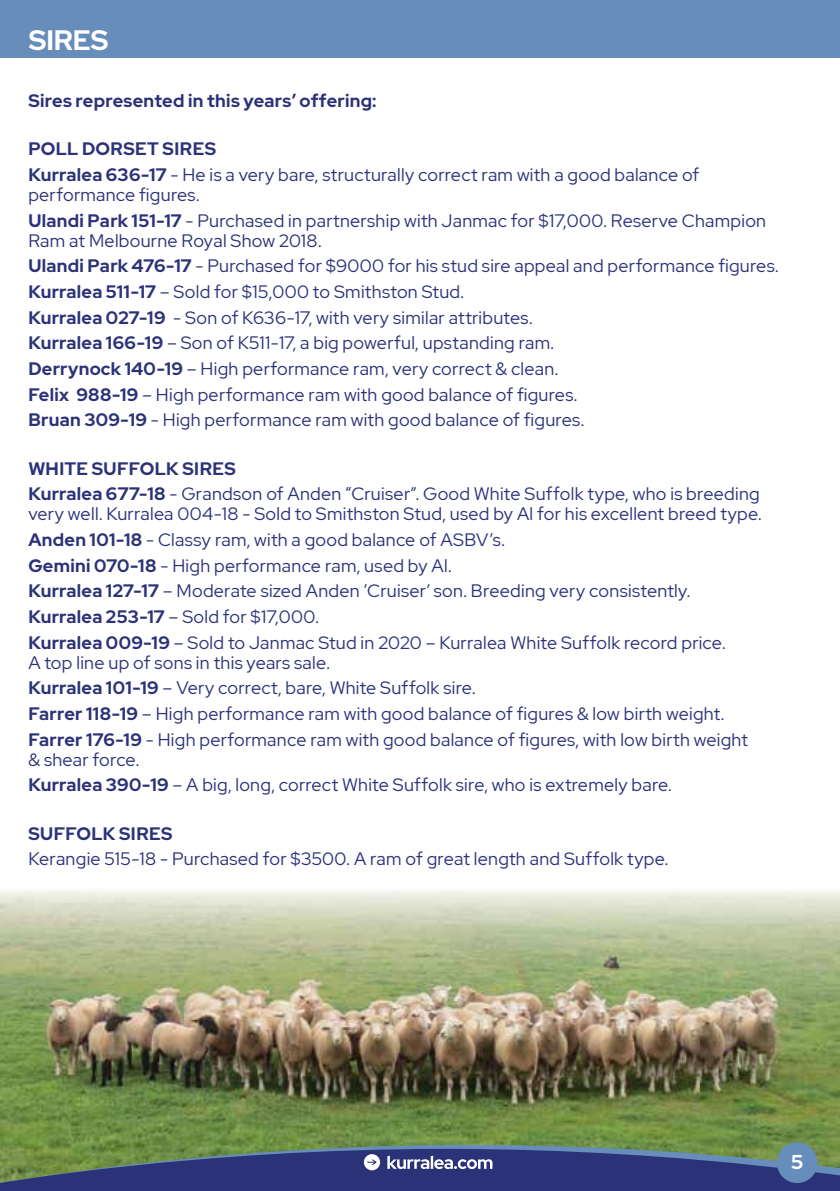
<style>
.page{position:relative;width:840px;height:1191px;background:#fff}
.page>*{position:absolute;margin:0;border:0;box-sizing:border-box;transform-origin:0 0}
.t1{font:700 28px "Red Hat Display";letter-spacing:-.005em;color:#fff}
.t2{font:700 20px "Red Hat Display";color:#fff}
.t3{font:18px/25.6px "Red Hat Display";letter-spacing:.015em;color:#2b3278}
.t4{font:700 18px "Red Hat Display";letter-spacing:.015em;color:#2b3278}
.s1{font-weight:700}
</style>
<div class="page">
<div style="left:0;top:0;width:839px;height:58px;background:#678dbb"></div>
<img style="left:0;top:891px;width:699px;height:251px">
<img style="left:699px;top:891px;width:140px;height:251px">
<svg style="left:0;top:1142px;width:839px;height:49px;background:#455471"></svg>
<div style="left:776px;top:1142px;width:41px;height:41px;background:#678dbb;border-radius:50%"></div>
<h1 class="t1" style="left:29px;top:21px;width:81px">SIRES</h1>
<p class="t4" style="left:28px;top:89px;width:349px">Sires represented in this years’ offering:</p>
<p class="t3" style="left:28px;top:136px;width:672px"><span class="s1">POLL DORSET SIRES<br>Kurralea 636-17</span> - He is a very bare, structurally correct ram with a good balance of</p>
<p class="t3" style="left:28px;top:181px;width:739px">performance figures.<br><span class="s1">Ulandi Park 151-17</span> - Purchased in partnership with Janmac for $17,000. Reserve Champion</p>
<p class="t3" style="left:28px;top:227px;width:751px">Ram at Melbourne Royal Show 2018.<br><span class="s1">Ulandi Park 476-17</span> - Purchased for $9000 for his stud sire appeal and performance figures.<br><span class="s1">Kurralea 511-17</span> – Sold for $15,000 to Smithston Stud.<br><span class="s1">Kurralea 027-19</span> - Son of K636-17, with very similar attributes.<br><span class="s1">Kurralea 166-19</span> – Son of K511-17, a big powerful, upstanding ram.<br><span class="s1">Derrynock 140-19</span> – High performance ram, very correct &amp; clean.<br><span class="s1">Felix 988-19</span> – High performance ram with good balance of figures.<br><span class="s1">Bruan 309-19</span> - High performance ram with good balance of figures.</p>
<p class="t3" style="left:28px;top:455px;width:732px"><span class="s1">WHITE SUFFOLK SIRES<br>Kurralea 677-18</span> - Grandson of Anden “Cruiser”. Good White Suffolk type, who is breeding</p>
<p class="t3" style="left:28px;top:501px;width:734px">very well. Kurralea 004-18 - Sold to Smithston Stud, used by Al for his excellent breed type.<br><span class="s1">Anden 101-18</span> - Classy ram, with a good balance of ASBV’s.<br><span class="s1">Gemini 070-18</span> - High performance ram, used by Al.<br><span class="s1">Kurralea 127-17</span> – Moderate sized Anden ‘Cruiser’ son. Breeding very consistently.<br><span class="s1">Kurralea 253-17</span> – Sold for $17,000.<br><span class="s1">Kurralea 009-19</span> – Sold to Janmac Stud in 2020 – Kurralea White Suffolk record price.</p>
<p class="t3" style="left:28px;top:649px;width:720px">A top line up of sons in this years sale.<br><span class="s1">Kurralea 101-19</span> – Very correct, bare, White Suffolk sire.<br><span class="s1">Farrer 118-19</span> – High performance ram with good balance of figures &amp; low birth weight.<br><span class="s1">Farrer 176-19</span> - High performance ram with good balance of figures, with low birth weight</p>
<p class="t3" style="left:28px;top:746px;width:644px">&amp; shear force.<br><span class="s1">Kurralea 390-19</span> – A big, long, correct White Suffolk sire, who is extremely bare.</p>
<p class="t4" style="left:28px;top:821px;width:146px">SUFFOLK SIRES</p>
<p class="t3" style="left:28px;top:846px;width:641px">Kerangie 515-18 - Purchased for $3500. A ram of great length and Suffolk type.</p>
<p class="t2" style="left:790px;top:1148px;width:14px">5</p>
</div>
